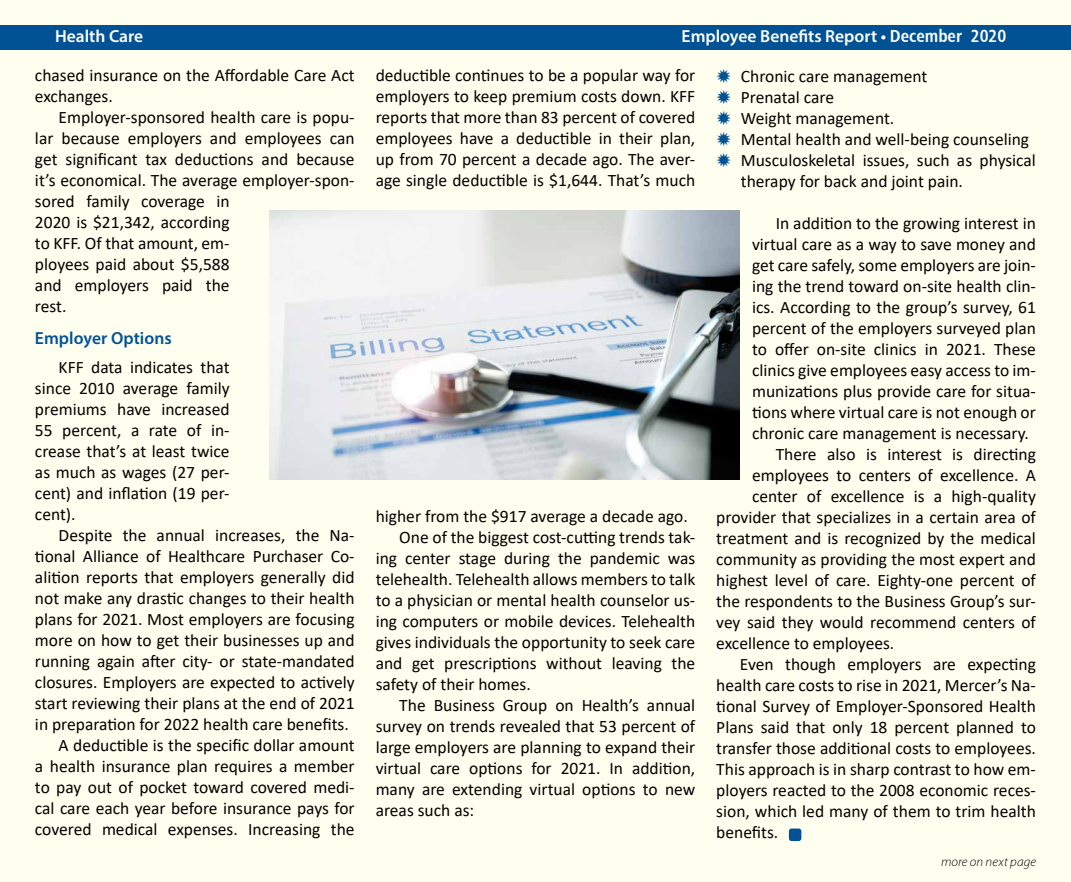
<style>
.page{position:relative;width:1071px;height:882px;background:#fff}
.page>*{position:absolute;margin:0;border:0;box-sizing:border-box;transform-origin:0 0}
.t1{font:17.5px/21px "Calibri";color:#000}
.t2{font:600 17.5px "Myriad Pro";color:#fff}
.t3{font:600 17.5px "Myriad Pro";color:#005295}
.t4{font:italic 300 13.12px "Myriad Pro";letter-spacing:.01em;color:#000}
.s1{font-family:"Humanist 777 BT Bold Condensed B";font-weight:400}
</style>
<div class="page">
<div style="left:1px;top:1px;width:1070px;height:881px;background:#fffff0"></div>
<div style="left:0;top:25px;width:1071px;height:24px;background:#005295"></div>
<img style="left:270px;top:211px;width:470px;height:269px">
<div style="left:789px;top:829px;width:12px;height:12px;background:#005295;border-radius:3px"></div>
<p class="t2" style="left:55px;top:25px;width:90px">Health Care</p>
<p class="t2" style="left:682px;top:25px;width:326px">Employee Benefits Report • <span class="s1">December 2020</span></p>
<p class="t1" style="left:35px;top:65px;width:321px">chased insurance on the Affordable Care Act exchanges.</p>
<p class="t1" style="left:35px;top:107px;width:321px;text-indent:24px">Employer-sponsored health care is popu&shy;lar because employers and employees can get significant tax deductions and because it’s economical. The average employer-spon&shy;sored family coverage in<br>2020 is $21,342, according<br>to KFF. Of that amount, em-<br>ployees paid about $5,588<br>and employers paid the<br>rest.</p>
<p class="t3" style="left:35px;top:327px;width:138px">Employer Options</p>
<p class="t1" style="left:35px;top:356px;width:196px;text-align:justify;text-indent:24px">KFF data indicates that since 2010 average family premiums have increased 55 percent, a rate of in&shy;crease that’s at least twice as much as wages (27 per&shy;cent) and inflation (19 per&shy;cent).</p>
<p class="t1" style="left:59px;top:524px;width:298px">Despite the annual increases, the Na-</p>
<p class="t1" style="left:35px;top:545px;width:321px">tional Alliance of Healthcare Purchaser Co-</p>
<p class="t1" style="left:35px;top:566px;width:321px">alition reports that employers generally did</p>
<p class="t1" style="left:35px;top:587px;width:321px">not make any drastic changes to their health</p>
<p class="t1" style="left:35px;top:608px;width:321px">plans for 2021. Most employers are focusing</p>
<p class="t1" style="left:35px;top:629px;width:321px">more on how to get their businesses up and</p>
<p class="t1" style="left:35px;top:650px;width:321px">running again after city- or state-mandated</p>
<p class="t1" style="left:35px;top:671px;width:321px">closures. Employers are expected to actively</p>
<p class="t1" style="left:35px;top:692px;width:321px">start reviewing their plans at the end of 2021</p>
<p class="t1" style="left:35px;top:713px;width:315px">in preparation for 2022 health care benefits.</p>
<p class="t1" style="left:59px;top:734px;width:298px">A deductible is the specific dollar amount</p>
<p class="t1" style="left:35px;top:755px;width:321px">a health insurance plan requires a member</p>
<p class="t1" style="left:35px;top:776px;width:321px">to pay out of pocket toward covered medi-</p>
<p class="t1" style="left:35px;top:797px;width:321px">cal care each year before insurance pays for</p>
<p class="t1" style="left:35px;top:818px;width:321px">covered medical expenses. Increasing the</p>
<p class="t1" style="left:376px;top:65px;width:321px;text-align:justify">deductible continues to be a popular way for employers to keep premium costs down. KFF reports that more than 83 percent of covered employees have a deductible in their plan, up from 70 percent a decade ago. The aver&shy;age single deductible is $1,644. That’s much</p>
<p class="t1" style="left:376px;top:506px;width:314px">higher from the $917 average a decade ago.</p>
<p class="t1" style="left:399px;top:527px;width:298px">One of the biggest cost-cutting trends tak-</p>
<p class="t1" style="left:376px;top:548px;width:321px">ing center stage during the pandemic was</p>
<p class="t1" style="left:376px;top:569px;width:321px">telehealth. Telehealth allows members to talk</p>
<p class="t1" style="left:376px;top:590px;width:321px">to a physician or mental health counselor us-</p>
<p class="t1" style="left:376px;top:611px;width:321px">ing computers or mobile devices. Telehealth</p>
<p class="t1" style="left:376px;top:632px;width:321px">gives individuals the opportunity to seek care</p>
<p class="t1" style="left:376px;top:653px;width:321px">and get prescriptions without leaving the</p>
<p class="t1" style="left:376px;top:674px;width:157px">safety of their homes.</p>
<p class="t1" style="left:399px;top:695px;width:297px">The Business Group on Health’s annual</p>
<p class="t1" style="left:376px;top:716px;width:321px">survey on trends revealed that 53 percent of</p>
<p class="t1" style="left:376px;top:737px;width:321px">large employers are planning to expand their</p>
<p class="t1" style="left:376px;top:758px;width:321px">virtual care options for 2021. In addition,</p>
<p class="t1" style="left:376px;top:779px;width:321px">many are extending virtual options to new</p>
<p class="t1" style="left:376px;top:800px;width:100px">areas such as:</p>
<p class="t1" style="left:741px;top:66px;width:297px">Chronic care management<br>Prenatal care<br>Weight management.<br>Mental health and well-being counseling<br>Musculoskeletal issues, such as physical therapy for back and joint pain.</p>
<p class="t1" style="left:776px;top:213px;width:262px">In addition to the growing interest in</p>
<p class="t1" style="left:752px;top:234px;width:285px">virtual care as a way to save money and</p>
<p class="t1" style="left:752px;top:255px;width:285px">get care safely, some employers are join-</p>
<p class="t1" style="left:752px;top:276px;width:285px">ing the trend toward on-site health clin-</p>
<p class="t1" style="left:752px;top:297px;width:285px">ics. According to the group’s survey, 61</p>
<p class="t1" style="left:752px;top:318px;width:285px">percent of the employers surveyed plan</p>
<p class="t1" style="left:752px;top:339px;width:285px">to offer on-site clinics in 2021. These</p>
<p class="t1" style="left:752px;top:360px;width:285px">clinics give employees easy access to im-</p>
<p class="t1" style="left:752px;top:381px;width:285px">munizations plus provide care for situa-</p>
<p class="t1" style="left:752px;top:402px;width:285px">tions where virtual care is not enough or</p>
<p class="t1" style="left:752px;top:423px;width:278px">chronic care management is necessary.</p>
<p class="t1" style="left:776px;top:444px;width:262px">There also is interest is directing</p>
<p class="t1" style="left:752px;top:465px;width:285px">employees to centers of excellence. A</p>
<p class="t1" style="left:752px;top:486px;width:285px">center of excellence is a high-quality</p>
<p class="t1" style="left:716px;top:507px;width:321px">provider that specializes in a certain area of</p>
<p class="t1" style="left:716px;top:528px;width:321px">treatment and is recognized by the medical</p>
<p class="t1" style="left:716px;top:549px;width:321px">community as providing the most expert and</p>
<p class="t1" style="left:716px;top:570px;width:321px">highest level of care. Eighty-one percent of</p>
<p class="t1" style="left:716px;top:591px;width:321px">the respondents to the Business Group’s sur-</p>
<p class="t1" style="left:716px;top:612px;width:321px">vey said they would recommend centers of</p>
<p class="t1" style="left:716px;top:633px;width:180px">excellence to employees.</p>
<p class="t1" style="left:740px;top:654px;width:298px">Even though employers are expecting</p>
<p class="t1" style="left:716px;top:675px;width:321px">health care costs to rise in 2021, Mercer’s Na-</p>
<p class="t1" style="left:716px;top:696px;width:321px">tional Survey of Employer-Sponsored Health</p>
<p class="t1" style="left:716px;top:717px;width:321px">Plans said that only 18 percent planned to</p>
<p class="t1" style="left:716px;top:738px;width:321px">transfer those additional costs to employees.</p>
<p class="t1" style="left:716px;top:759px;width:321px">This approach is in sharp contrast to how em-</p>
<p class="t1" style="left:716px;top:780px;width:321px">ployers reacted to the 2008 economic reces-</p>
<p class="t1" style="left:716px;top:801px;width:321px">sion, which led many of them to trim health</p>
<p class="t1" style="left:716px;top:822px;width:64px">benefits.</p>
<p class="t4" style="left:941px;top:855px;width:96px">more on next page</p>
</div>
